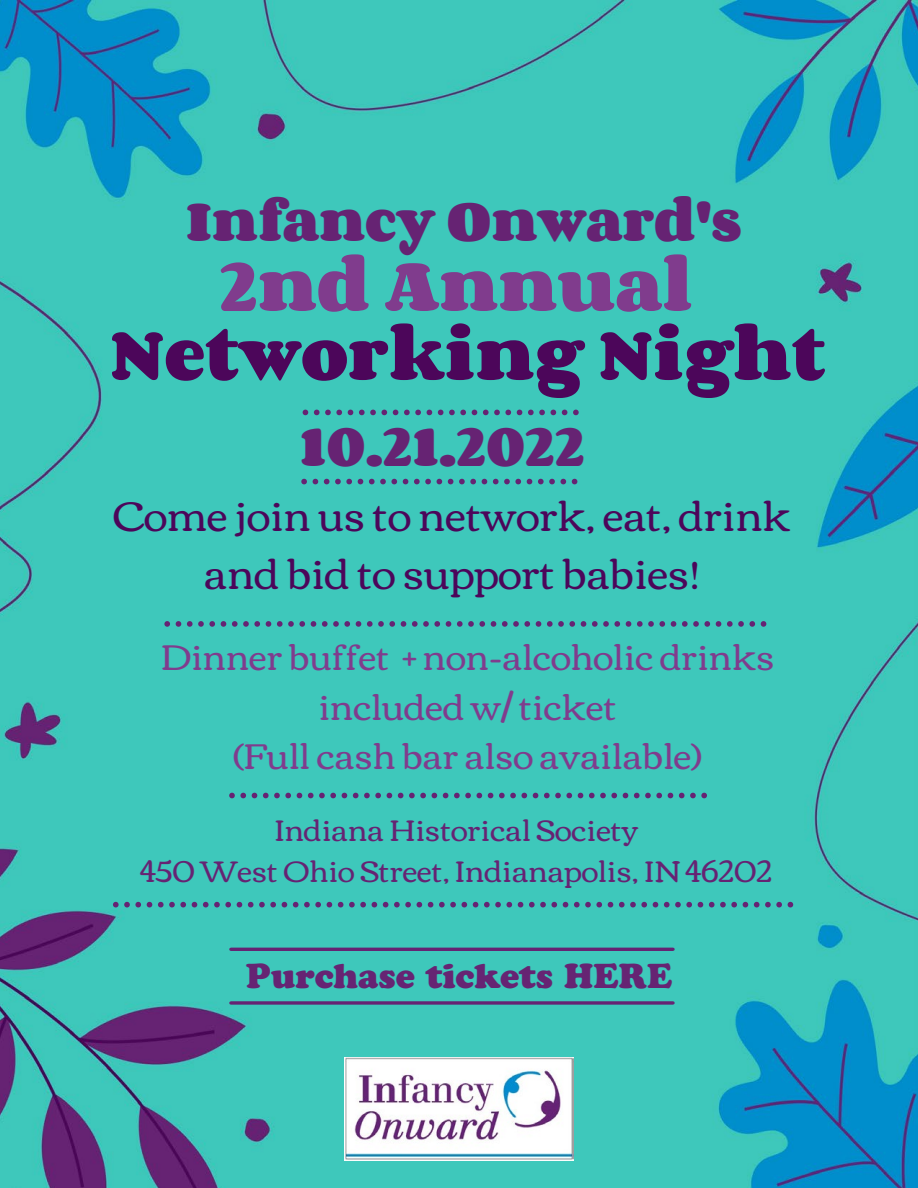
<style>
.page{position:relative;width:918px;height:1188px;background:#fff}
.page>*{position:absolute;margin:0;border:0;box-sizing:border-box;transform-origin:0 0}
.t1{font:700 61.5px/69px "Corben";color:#4c065a;text-align:center}
.t2{font:700 48px "Corben";color:#662373}
.t3{font:42px/58.5px "Corben";color:#4c065a;text-align:center}
.t4{font:36px/49.5px "Corben";color:#803c8d;text-align:center}
.t5{font:34.5px "Cooper Black Std";color:#662473}
.t6{font:30px/41.7px "Corben";color:#662373;text-align:center}
.s1{color:#803c8d}
</style>
<div class="page">
<img style="left:0;top:0;width:918px;height:1188px">
<svg style="left:113px;top:902px;width:680px;height:5px;background:#4e819c"></svg>
<svg style="left:229px;top:793px;width:478px;height:5px;background:#4f819c"></svg>
<svg style="left:303px;top:410px;width:276px;height:5px"></svg>
<svg style="left:164px;top:621px;width:602px;height:6px;background:#4c8aa0"></svg>
<svg style="left:301px;top:479px;width:276px;height:5px"></svg>
<svg style="left:231px;top:1001px;width:442px;height:4px;background:#5f3c7e"></svg>
<hr style="left:231px;top:948px;width:442px;height:3px;background:#662373">
<img style="left:344px;top:1058px;width:230px;height:103px">
<p class="t2" style="left:186px;top:196px;width:557px">Infancy Onward's</p>
<p class="t1" style="left:110px;top:255px;width:717px"><span class="s1">2nd Annual<br></span>Networking Night</p>
<p class="t2" style="left:300px;top:421px;width:286px">10.21.2022</p>
<p class="t3" style="left:113px;top:484px;width:679px">Come join us to network, eat, drink and bid to support babies!</p>
<p class="t4" style="left:161px;top:631px;width:615px">Dinner buffet + non-alcoholic drinks included w/ ticket<br>(Full cash bar also available)</p>
<p class="t6" style="left:141px;top:807px;width:633px">Indiana Historical Society<br>450 West Ohio Street, Indianapolis, IN 46202</p>
<p class="t5" style="left:246px;top:955px;width:428px">Purchase tickets HERE</p>
</div>
